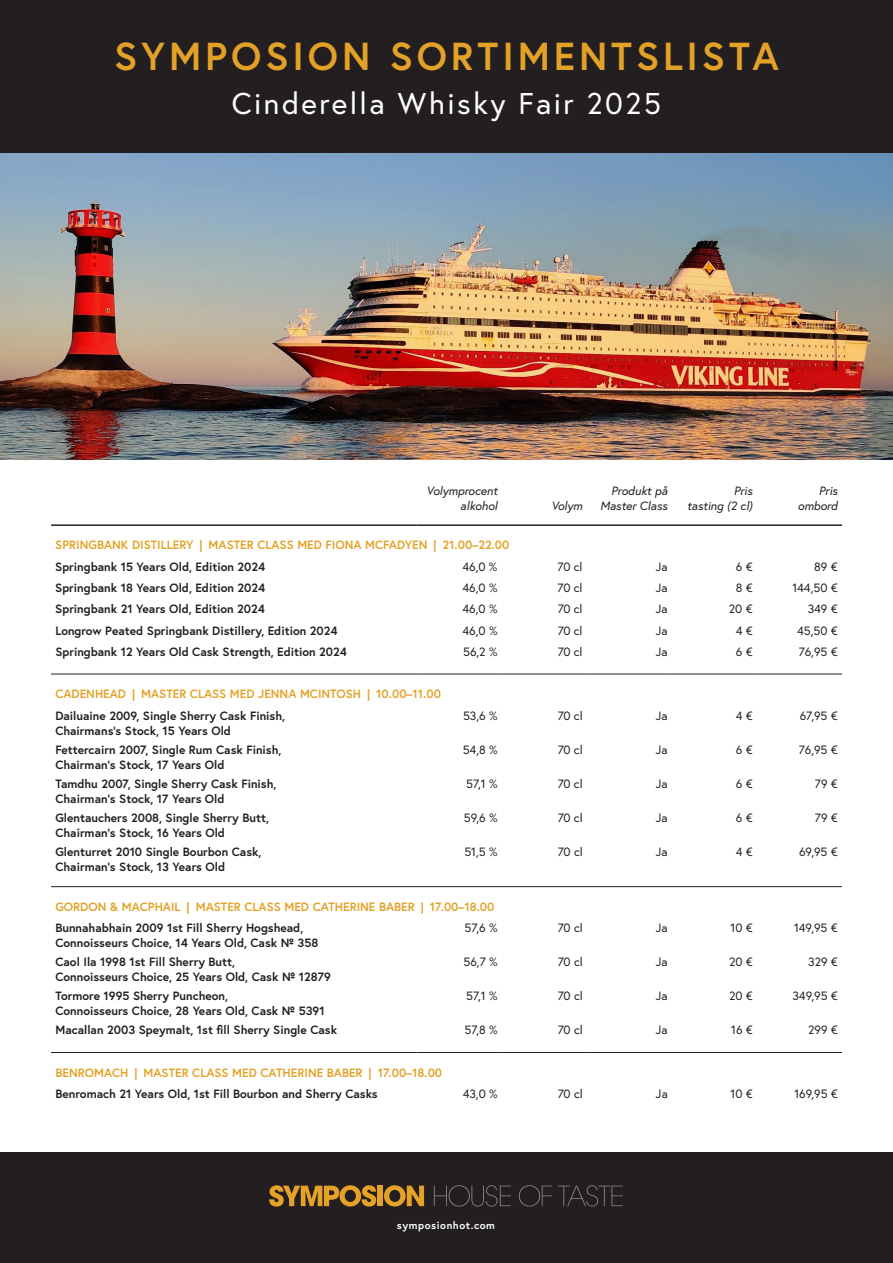
<style>
.page{position:relative;width:893px;height:1263px;background:#fff}
.page>*{position:absolute;margin:0;border:0;box-sizing:border-box;transform-origin:0 0}
.t1{font:700 39px "Europa";letter-spacing:.1em;color:#e3a227}
.t2{font:30px "Europa";letter-spacing:.08em;color:#fff}
.t3{font:700 12px/15px "Europa";color:#231f20}
.t4{font:12px "Europa";color:#231f20}
.t5{font:700 12px "Europa";color:#e3a227}
.t6{font:italic 12px/15px "Europa";color:#231f20;text-align:right}
.t7{font:700 10.5px "Europa";letter-spacing:.05em;color:#fff}
</style>
<div class="page">
<img style="left:0;top:153px;width:893px;height:306px">
<div style="left:0;top:1152px;width:893px;height:111px;background:#231f20"></div>
<svg style="left:269px;top:1185px;width:107px;height:21px"></svg>
<div style="left:378px;top:1186px;width:5px;height:20px;background:#e5a226"></div>
<svg style="left:384px;top:1185px;width:40px;height:21px"></svg>
<svg style="left:434px;top:1185px;width:77px;height:21px"></svg>
<svg style="left:519px;top:1185px;width:33px;height:21px"></svg>
<svg style="left:558px;top:1185px;width:65px;height:21px"></svg>
<div style="left:0;top:0;width:893px;height:153px;background:#231f20"></div>
<hr style="left:51px;top:674px;width:366px;height:1px;background:#231f20">
<hr style="left:417px;top:674px;width:85px;height:1px;background:#231f20">
<hr style="left:502px;top:674px;width:85px;height:1px;background:#231f20">
<hr style="left:587px;top:674px;width:85px;height:1px;background:#231f20">
<hr style="left:672px;top:674px;width:85px;height:1px;background:#231f20">
<hr style="left:757px;top:674px;width:85px;height:1px;background:#231f20">
<hr style="left:51px;top:886px;width:366px;height:1px;background:#231f20">
<hr style="left:417px;top:886px;width:85px;height:1px;background:#231f20">
<hr style="left:502px;top:886px;width:85px;height:1px;background:#231f20">
<hr style="left:587px;top:886px;width:85px;height:1px;background:#231f20">
<hr style="left:672px;top:886px;width:85px;height:1px;background:#231f20">
<hr style="left:757px;top:886px;width:85px;height:1px;background:#231f20">
<hr style="left:51px;top:1052px;width:366px;height:1px;background:#231f20">
<hr style="left:417px;top:1052px;width:85px;height:1px;background:#231f20">
<hr style="left:502px;top:1052px;width:85px;height:1px;background:#231f20">
<hr style="left:587px;top:1052px;width:85px;height:1px;background:#231f20">
<hr style="left:672px;top:1052px;width:85px;height:1px;background:#231f20">
<hr style="left:757px;top:1052px;width:85px;height:1px;background:#231f20">
<hr style="left:51px;top:524px;width:366px;height:2px;background:#231f20">
<hr style="left:417px;top:524px;width:85px;height:2px;background:#231f20">
<hr style="left:502px;top:524px;width:85px;height:2px;background:#231f20">
<hr style="left:587px;top:524px;width:85px;height:2px;background:#231f20">
<hr style="left:672px;top:524px;width:85px;height:2px;background:#231f20">
<hr style="left:757px;top:524px;width:85px;height:2px;background:#231f20">
<h1 class="t1" style="left:114px;top:29px;width:666px">SYMPOSION SORTIMENTSLISTA</h1>
<h2 class="t2" style="left:232px;top:84px;width:430px">Cinderella Whisky Fair 2025</h2>
<p class="t6" style="left:427px;top:483px;width:72px">Volymprocent alkohol</p>
<p class="t6" style="left:551px;top:498px;width:33px">Volym</p>
<p class="t6" style="left:600px;top:483px;width:69px">Produkt på<br>Master Class</p>
<p class="t6" style="left:687px;top:483px;width:67px">Pris<br>tasting (2 cl)</p>
<p class="t6" style="left:798px;top:483px;width:41px">Pris ombord</p>
<p class="t5" style="left:55px;top:537px;width:456px">SPRINGBANK DISTILLERY | MASTER CLASS MED FIONA MCFADYEN | 21.00–22.00</p>
<p class="t3" style="left:55px;top:559px;width:212px">Springbank 15 Years Old, Edition 2024</p>
<p class="t4" style="left:462px;top:559px;width:37px">46,0 %</p>
<p class="t4" style="left:558px;top:559px;width:26px">70 cl</p>
<p class="t4" style="left:656px;top:559px;width:13px">Ja</p>
<p class="t4" style="left:736px;top:559px;width:18px">6 €</p>
<p class="t4" style="left:814px;top:559px;width:25px">89 €</p>
<p class="t3" style="left:55px;top:580px;width:211px">Springbank 18 Years Old, Edition 2024</p>
<p class="t4" style="left:463px;top:580px;width:37px">46,0 %</p>
<p class="t4" style="left:558px;top:580px;width:26px">70 cl</p>
<p class="t4" style="left:656px;top:580px;width:13px">Ja</p>
<p class="t4" style="left:736px;top:580px;width:18px">8 €</p>
<p class="t4" style="left:792px;top:580px;width:47px">144,50 €</p>
<p class="t3" style="left:55px;top:601px;width:211px">Springbank 21 Years Old, Edition 2024</p>
<p class="t4" style="left:463px;top:601px;width:37px">46,0 %</p>
<p class="t4" style="left:558px;top:601px;width:26px">70 cl</p>
<p class="t4" style="left:656px;top:601px;width:13px">Ja</p>
<p class="t4" style="left:729px;top:601px;width:25px">20 €</p>
<p class="t4" style="left:808px;top:601px;width:32px">349 €</p>
<p class="t3" style="left:55px;top:622px;width:284px">Longrow Peated Springbank Distillery, Edition 2024</p>
<p class="t4" style="left:463px;top:623px;width:37px">46,0 %</p>
<p class="t4" style="left:558px;top:623px;width:26px">70 cl</p>
<p class="t4" style="left:656px;top:623px;width:13px">Ja</p>
<p class="t4" style="left:736px;top:623px;width:19px">4 €</p>
<p class="t4" style="left:797px;top:623px;width:42px">45,50 €</p>
<p class="t3" style="left:55px;top:644px;width:293px">Springbank 12 Years Old Cask Strength, Edition 2024</p>
<p class="t4" style="left:463px;top:644px;width:36px">56,2 %</p>
<p class="t4" style="left:558px;top:644px;width:26px">70 cl</p>
<p class="t4" style="left:656px;top:644px;width:13px">Ja</p>
<p class="t4" style="left:736px;top:644px;width:18px">6 €</p>
<p class="t4" style="left:799px;top:644px;width:41px">76,95 €</p>
<p class="t5" style="left:55px;top:686px;width:387px">CADENHEAD | MASTER CLASS MED JENNA MCINTOSH | 10.00–11.00</p>
<p class="t3" style="left:55px;top:707px;width:231px">Dailuaine 2009, Single Sherry Cask Finish,<br>Chairmans’s Stock, 15 Years Old</p>
<p class="t4" style="left:463px;top:708px;width:36px">53,6 %</p>
<p class="t4" style="left:558px;top:708px;width:26px">70 cl</p>
<p class="t4" style="left:656px;top:708px;width:13px">Ja</p>
<p class="t4" style="left:736px;top:708px;width:19px">4 €</p>
<p class="t4" style="left:800px;top:708px;width:40px">67,95 €</p>
<p class="t3" style="left:55px;top:741px;width:228px">Fettercairn 2007, Single Rum Cask Finish,<br>Chairman’s Stock, 17 Years Old</p>
<p class="t4" style="left:463px;top:742px;width:36px">54,8 %</p>
<p class="t4" style="left:558px;top:742px;width:26px">70 cl</p>
<p class="t4" style="left:656px;top:742px;width:13px">Ja</p>
<p class="t4" style="left:736px;top:742px;width:18px">6 €</p>
<p class="t4" style="left:799px;top:742px;width:41px">76,95 €</p>
<p class="t3" style="left:55px;top:775px;width:222px">Tamdhu 2007, Single Sherry Cask Finish,<br>Chairman’s Stock, 17 Years Old</p>
<p class="t4" style="left:466px;top:776px;width:33px">57,1 %</p>
<p class="t4" style="left:558px;top:776px;width:26px">70 cl</p>
<p class="t4" style="left:656px;top:776px;width:13px">Ja</p>
<p class="t4" style="left:736px;top:776px;width:18px">6 €</p>
<p class="t4" style="left:815px;top:776px;width:24px">79 €</p>
<p class="t3" style="left:55px;top:809px;width:215px">Glentauchers 2008, Single Sherry Butt,<br>Chairman’s Stock, 16 Years Old</p>
<p class="t4" style="left:464px;top:810px;width:35px">59,6 %</p>
<p class="t4" style="left:558px;top:810px;width:26px">70 cl</p>
<p class="t4" style="left:656px;top:810px;width:13px">Ja</p>
<p class="t4" style="left:736px;top:810px;width:18px">6 €</p>
<p class="t4" style="left:815px;top:810px;width:24px">79 €</p>
<p class="t3" style="left:55px;top:844px;width:208px">Glenturret 2010 Single Bourbon Cask,<br>Chairman’s Stock, 13 Years Old</p>
<p class="t4" style="left:464px;top:844px;width:35px">51,5 %</p>
<p class="t4" style="left:558px;top:844px;width:26px">70 cl</p>
<p class="t4" style="left:656px;top:844px;width:13px">Ja</p>
<p class="t4" style="left:736px;top:844px;width:19px">4 €</p>
<p class="t4" style="left:799px;top:844px;width:40px">69,95 €</p>
<p class="t5" style="left:55px;top:898px;width:441px">GORDON &amp; MACPHAIL | MASTER CLASS MED CATHERINE BABER | 17.00–18.00</p>
<p class="t3" style="left:55px;top:920px;width:264px">Bunnahabhain 2009 1st Fill Sherry Hogshead,<br>Connoisseurs Choice, 14 Years Old, Cask № 358</p>
<p class="t4" style="left:464px;top:920px;width:35px">57,6 %</p>
<p class="t4" style="left:558px;top:920px;width:26px">70 cl</p>
<p class="t4" style="left:656px;top:920px;width:13px">Ja</p>
<p class="t4" style="left:730px;top:920px;width:24px">10 €</p>
<p class="t4" style="left:794px;top:920px;width:45px">149,95 €</p>
<p class="t3" style="left:55px;top:954px;width:277px">Caol Ila 1998 1st Fill Sherry Butt,<br>Connoisseurs Choice, 25 Years Old, Cask № 12879</p>
<p class="t4" style="left:463px;top:954px;width:36px">56,7 %</p>
<p class="t4" style="left:558px;top:954px;width:26px">70 cl</p>
<p class="t4" style="left:656px;top:954px;width:13px">Ja</p>
<p class="t4" style="left:729px;top:954px;width:25px">20 €</p>
<p class="t4" style="left:808px;top:954px;width:31px">329 €</p>
<p class="t3" style="left:55px;top:988px;width:271px">Tormore 1995 Sherry Puncheon,<br>Connoisseurs Choice, 28 Years Old, Cask № 5391</p>
<p class="t4" style="left:466px;top:988px;width:33px">57,1 %</p>
<p class="t4" style="left:558px;top:988px;width:26px">70 cl</p>
<p class="t4" style="left:656px;top:988px;width:13px">Ja</p>
<p class="t4" style="left:729px;top:988px;width:25px">20 €</p>
<p class="t4" style="left:792px;top:988px;width:47px">349,95 €</p>
<p class="t3" style="left:55px;top:1022px;width:283px">Macallan 2003 Speymalt, 1st fill Sherry Single Cask</p>
<p class="t4" style="left:464px;top:1022px;width:35px">57,8 %</p>
<p class="t4" style="left:558px;top:1022px;width:26px">70 cl</p>
<p class="t4" style="left:656px;top:1022px;width:13px">Ja</p>
<p class="t4" style="left:731px;top:1022px;width:23px">16 €</p>
<p class="t4" style="left:808px;top:1022px;width:31px">299 €</p>
<p class="t5" style="left:55px;top:1064px;width:388px">BENROMACH | MASTER CLASS MED CATHERINE BABER | 17.00–18.00</p>
<p class="t3" style="left:55px;top:1086px;width:324px">Benromach 21 Years Old, 1st Fill Bourbon and Sherry Casks</p>
<p class="t4" style="left:463px;top:1086px;width:37px">43,0 %</p>
<p class="t4" style="left:558px;top:1086px;width:26px">70 cl</p>
<p class="t4" style="left:656px;top:1086px;width:13px">Ja</p>
<p class="t4" style="left:731px;top:1086px;width:24px">10 €</p>
<p class="t4" style="left:794px;top:1086px;width:45px">169,95 €</p>
<p class="t7" style="left:397px;top:1218px;width:99px">symposionhot.com</p>
</div>
